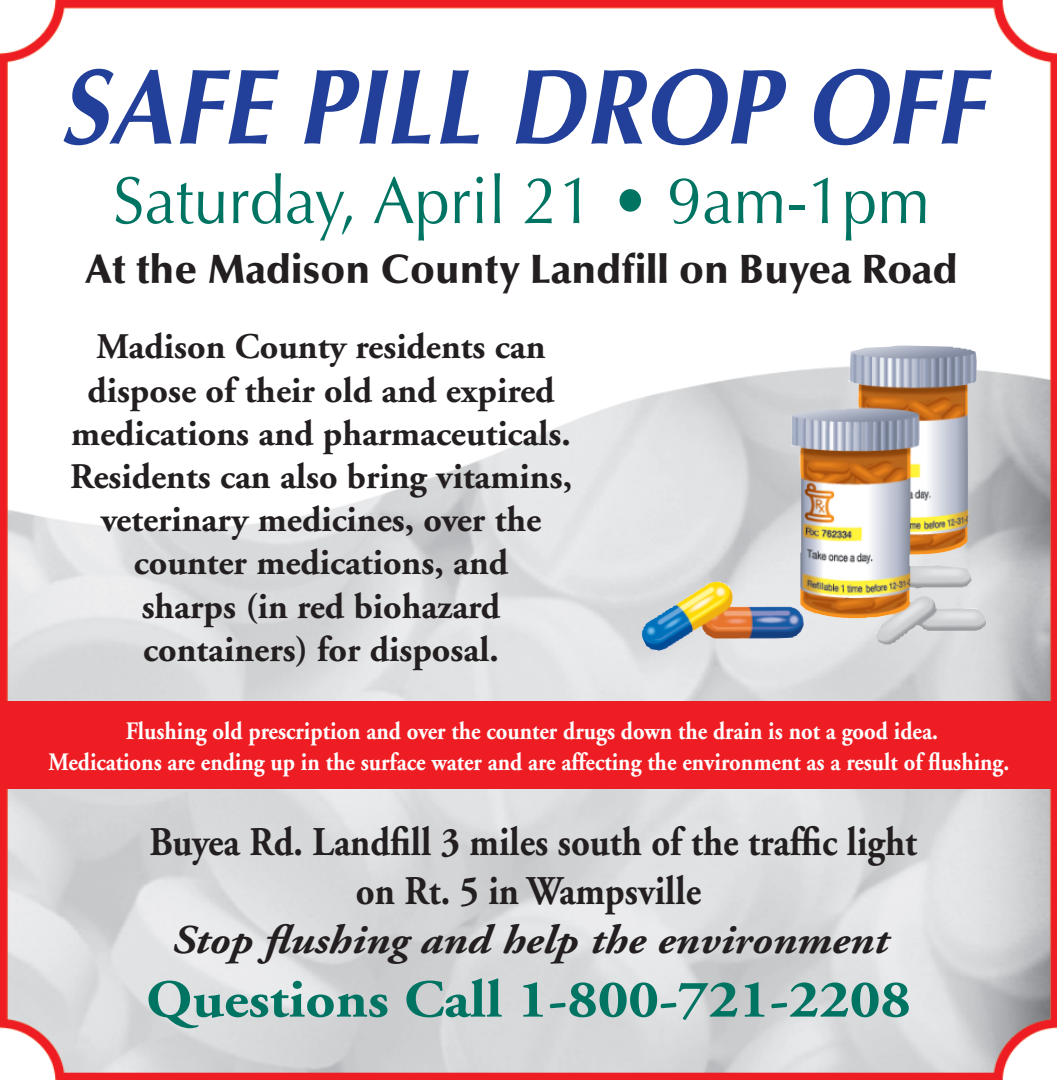
<style>
.page{position:relative;width:1057px;height:1080px;background:#fff}
.page>*{position:absolute;margin:0;border:0;box-sizing:border-box;transform-origin:0 0}
.t1{font:italic 700 106.8px "Optima";color:#223f99;scale:.91 1}
.t2{font:66.3px "Optima";color:#007463;scale:.95 1}
.t3{font:700 53.4px "Adobe Garamond";color:#007463;scale:1.1 1}
.t4{font:700 40.8px/48.9px "Adobe Garamond";color:#231f20;text-align:center;scale:.9 1}
.t5{font:900 40.8px "Optima";color:#231f20}
.t6{font:italic 700 40.8px "Adobe Garamond";color:#231f20;scale:1.1 1}
.t7{font:700 36px/43.2px "Adobe Garamond";color:#231f20;text-align:center}
.t8{font:700 25.2px/30px "Adobe Garamond";color:#fff;text-align:center;scale:.9 1}
</style>
<div class="page">
<img style="left:0;top:0;width:1056px;height:1080px">
<img style="left:640px;top:346px;width:345px;height:305px">
<div style="left:2px;top:702px;width:1053px;height:87px;background:#ee1d23"></div>
<h1 class="t1" style="left:59px;top:70px;width:1016px">SAFE PILL DROP OFF</h1>
<h2 class="t2" style="left:113px;top:162px;width:861px">Saturday, April 21 • 9am-1pm</h2>
<p class="t5" style="left:85px;top:254px;width:873px">At the Madison County Landfill on Buyea Road</p>
<p class="t7" style="left:70px;top:324px;width:503px">Madison County residents can dispose of their old and expired medications and pharmaceuticals.<br>Residents can also bring vitamins, veterinary medicines, over the counter medications, and<br>sharps (in red biohazard containers) for disposal.</p>
<p class="t8" style="left:48px;top:716px;width:1068px">Flushing old prescription and over the counter drugs down the drain is not a good idea.<br>Medications are ending up in the surface water and are affecting the environment as a result of flushing.</p>
<p class="t4" style="left:149px;top:816px;width:854px">Buyea Rd. Landfill 3 miles south of the traffic light on Rt. 5 in Wampsville</p>
<p class="t6" style="left:170px;top:917px;width:652px">Stop flushing and help the environment</p>
<h3 class="t3" style="left:146px;top:967px;width:696px">Questions Call 1-800-721-2208</h3>
</div>
